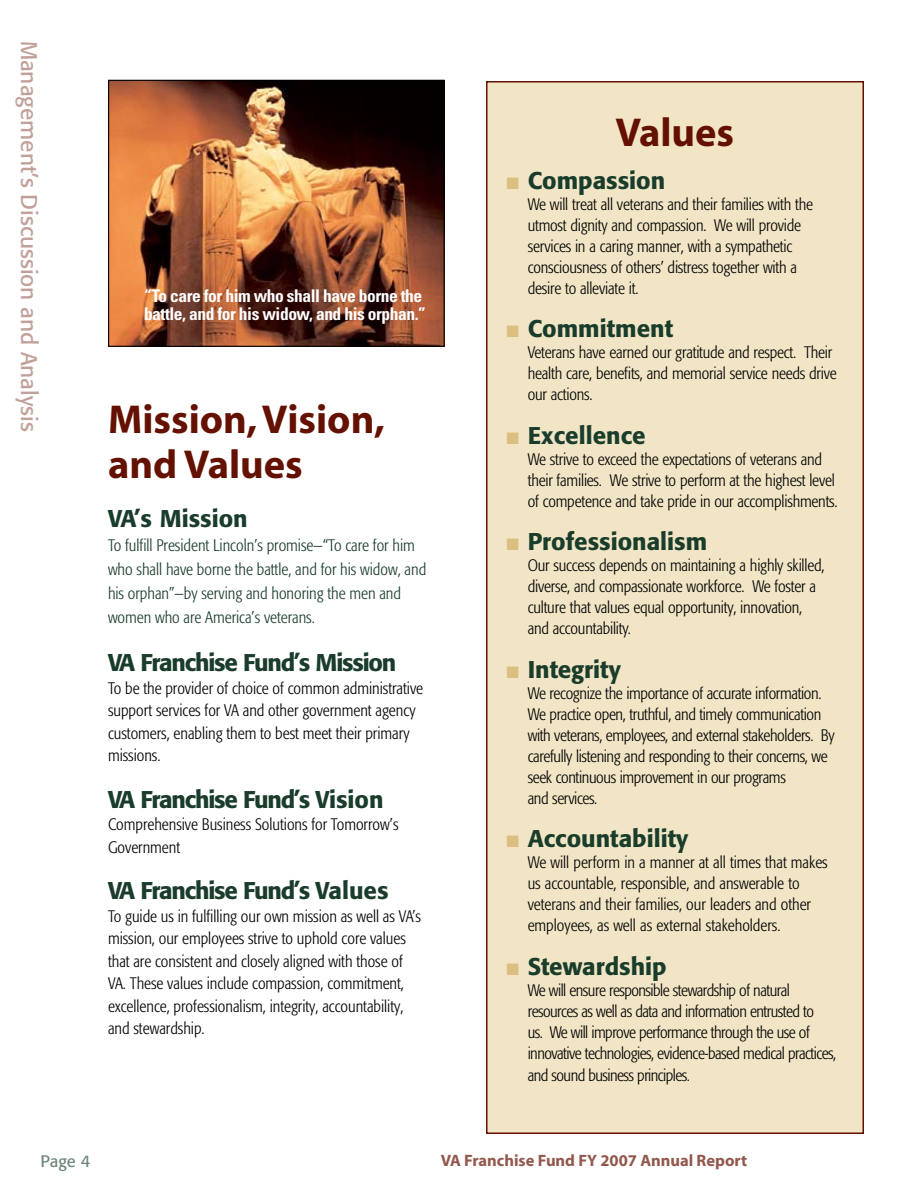
<style>
.page{position:relative;width:918px;height:1188px;background:#fff}
.page>*{position:absolute;margin:0;border:0;box-sizing:border-box;transform-origin:0 0}
.t1{font:700 40.5px/45px "Myriad";color:#641101}
.t2{font:500 24px "Formata";color:#1a3c2b}
.t3{font:500 24px "Formata";letter-spacing:-.05em;color:#1a3c2b}
.t4{font:22.5px "Formata";color:#c1a099}
.t5{font:700 condensed 17.55px/17.5px "Univers";letter-spacing:-.025em;color:#fff}
.t6{font:300 condensed 16.5px/21px "Formata";letter-spacing:-.01em;color:#000}
.t7{font:300 condensed 16.5px/21px "Formata";letter-spacing:-.03em;color:#000}
.t8{font:300 condensed 16.5px/24px "Formata";color:#1a3c2b}
.t9{font:700 16.5px "Myriad";color:#92584d}
.t10{font:16.5px "Formata";color:#6d8878}
.s1{color:#dabf80}
</style>
<div class="page">
<div style="left:487px;top:82px;width:376px;height:1051px;background:#f1e5c6"></div>
<div style="left:486px;top:81px;width:378px;height:1053px;border:2px solid #641101"></div>
<img style="left:110px;top:82px;width:333px;height:263px">
<div style="left:108px;top:80px;width:337px;height:267px;border:1px solid #000"></div>
<h3 class="t4" style="left:43px;top:40px;width:392px;rotate:90deg">Management’s Discussion and Analysis</h3>
<p class="t5" style="left:144px;top:287px;width:283px">“To care for him who shall have borne the battle, and for his widow, and his orphan.”</p>
<h1 class="t1" style="left:108px;top:398px;width:278px">Mission, Vision, and Values</h1>
<h2 class="t2" style="left:108px;top:504px;width:141px">VA’s Mission</h2>
<p class="t8" style="left:108px;top:534px;width:320px">To fulfill President Lincoln’s promise—“To care for him who shall have borne the battle, and for his widow, and his orphan”—by serving and honoring the men and women who are America’s veterans.</p>
<h2 class="t3" style="left:108px;top:648px;width:290px">VA Franchise Fund’s Mission</h2>
<p class="t6" style="left:108px;top:677px;width:317px;line-height:22.5px">To be the provider of choice of common administrative support services for VA and other government agency customers, enabling them to best meet their primary missions.</p>
<h2 class="t3" style="left:108px;top:784px;width:277px">VA Franchise Fund’s Vision</h2>
<p class="t6" style="left:108px;top:813px;width:292px;line-height:22.5px">Comprehensive Business Solutions for Tomorrow’s<br>Government</p>
<h2 class="t3" style="left:108px;top:876px;width:282px">VA Franchise Fund’s Values</h2>
<p class="t6" style="left:108px;top:905px;width:314px;line-height:22.5px">To guide us in fulfilling our own mission as well as VA’s mission, our employees strive to uphold core values that are consistent and closely aligned with those of VA. These values include compassion, commitment, excellence, professionalism, integrity, accountability, and stewardship.</p>
<h1 class="t1" style="left:615px;top:111px;width:120px">Values</h1>
<h2 class="t2" style="left:507px;top:166px;width:160px"><span class="s1">■</span> Compassion</h2>
<p class="t6" style="left:528px;top:194px;width:287px">We will treat all veterans and their families with the utmost dignity and compassion. We will provide services in a caring manner, with a sympathetic consciousness of others’ distress together with a desire to alleviate it.</p>
<h2 class="t2" style="left:507px;top:314px;width:168px"><span class="s1">■</span> Commitment</h2>
<p class="t6" style="left:528px;top:342px;width:311px">Veterans have earned our gratitude and respect. Their health care, benefits, and memorial service needs drive our actions.</p>
<h2 class="t2" style="left:507px;top:421px;width:141px"><span class="s1">■</span> Excellence</h2>
<p class="t6" style="left:528px;top:449px;width:312px">We strive to exceed the expectations of veterans and their families. We strive to perform at the highest level of competence and take pride in our accomplishments.</p>
<h2 class="t2" style="left:507px;top:527px;width:202px"><span class="s1">■</span> Professionalism</h2>
<p class="t6" style="left:528px;top:555px;width:298px">Our success depends on maintaining a highly skilled, diverse, and compassionate workforce. We foster a culture that values equal opportunity, innovation, and accountability.</p>
<h2 class="t2" style="left:507px;top:655px;width:116px"><span class="s1">■</span> Integrity</h2>
<p class="t6" style="left:528px;top:683px;width:308px">We recognize the importance of accurate information.<br>We practice open, truthful, and timely communication with veterans, employees, and external stakeholders. By carefully listening and responding to their concerns, we seek continuous improvement in our programs<br>and services.</p>
<h2 class="t2" style="left:507px;top:824px;width:183px"><span class="s1">■</span> Accountability</h2>
<p class="t6" style="left:528px;top:852px;width:302px">We will perform in a manner at all times that makes us accountable, responsible, and answerable to veterans and their families, our leaders and other employees, as well as external stakeholders.</p>
<h2 class="t2" style="left:507px;top:952px;width:162px"><span class="s1">■</span> Stewardship</h2>
<p class="t7" style="left:528px;top:980px;width:310px">We will ensure responsible stewardship of natural resources as well as data and information entrusted to<br>us. We will improve performance through the use of innovative technologies, evidence-based medical practices,</p>
<p class="t7" style="left:528px;top:1065px;width:164px">and sound business principles.</p>
<p class="t10" style="left:40px;top:1151px;width:37px">Page</p>
<p class="t9" style="left:441px;top:1152px;width:308px">VA Franchise Fund FY 2007 Annual Report</p>
</div>
